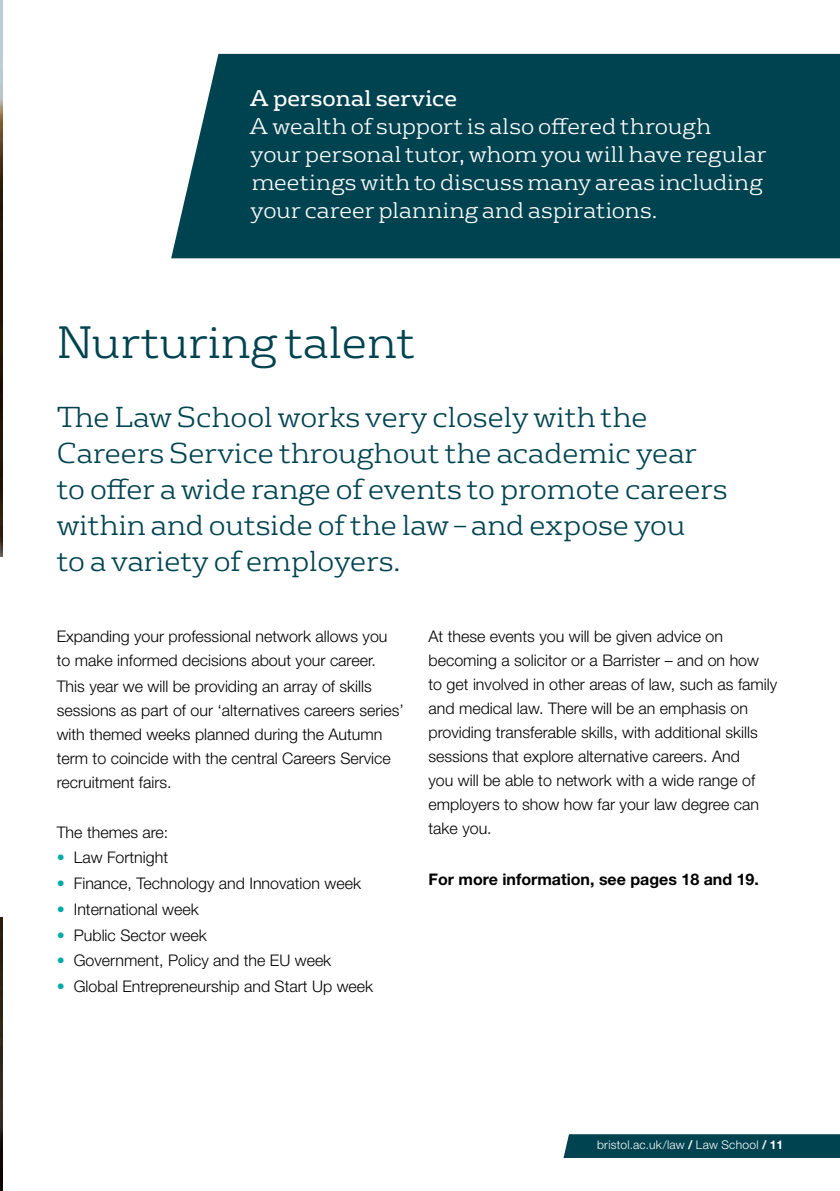
<style>
.page{position:relative;width:840px;height:1191px;background:#fff}
.page>*{position:absolute;margin:0;border:0;box-sizing:border-box;transform-origin:0 0}
.t1{font:300 44px "FS Rufus";color:#004350}
.t2{font:300 28px/36px "FS Rufus";color:#004350}
.t3{font:300 22px/28px "FS Rufus";letter-spacing:.005em;color:#fff}
.t4{font:22px "FS Rufus";letter-spacing:.005em;color:#fff}
.t5{font:300 16px/24px "Helvetica Neue LT Pro";color:#000}
.t6{font:700 16px "Helvetica Neue LT Pro";color:#000}
.t7{font:300 12px "Helvetica Neue LT Pro";letter-spacing:.025em;color:#fff}
.s1{color:#00aaab}
.s2{font-weight:700}
</style>
<div class="page">
<img style="left:0;top:0;width:2px;height:1191px">
<div style="left:0;top:557px;width:126px;height:359px;background:#fff"></div>
<div style="left:171px;top:54px;width:668px;height:204px;background:#004350"></div>
<div style="left:563px;top:1134px;width:276px;height:24px;background:#004350"></div>
<h3 class="t4" style="left:249px;top:80px;width:209px">A personal service</h3>
<h3 class="t3" style="left:249px;top:110px;width:518px">A wealth of support is also offered through your personal tutor, whom you will have regular meetings with to discuss many areas including your career planning and aspirations.</h3>
<h1 class="t1" style="left:57px;top:307px;width:360px">Nurturing talent</h1>
<h2 class="t2" style="left:57px;top:397px;width:672px">The Law School works very closely with the Careers Service throughout the academic year to offer a wide range of events to promote careers within and outside of the law – and expose you<br>to a variety of employers.</h2>
<p class="t5" style="left:57px;top:624px;width:348px">Expanding your professional network allows you to make informed decisions about your career.<br>This year we will be providing an array of skills sessions as part of our ‘alternatives careers series’ with themed weeks planned during the Autumn term to coincide with the central Careers Service recruitment fairs.</p>
<p class="t5" style="left:57px;top:819px;width:113px">The themes are:</p>
<p class="t5" style="left:57px;top:845px;width:113px"><span class="s1">•</span> Law Fortnight</p>
<p class="t5" style="left:57px;top:871px;width:305px"><span class="s1">•</span> Finance, Technology and Innovation week</p>
<p class="t5" style="left:57px;top:896px;width:143px"><span class="s1">•</span> International week</p>
<p class="t5" style="left:57px;top:922px;width:151px"><span class="s1">•</span> Public Sector week</p>
<p class="t5" style="left:57px;top:948px;width:276px"><span class="s1">•</span> Government, Policy and the EU week</p>
<p class="t5" style="left:57px;top:974px;width:318px"><span class="s1">•</span> Global Entrepreneurship and Start Up week</p>
<p class="t5" style="left:428px;top:624px;width:350px">At these events you will be given advice on becoming a solicitor or a Barrister – and on how<br>to get involved in other areas of law, such as family and medical law. There will be an emphasis on providing transferable skills, with additional skills sessions that explore alternative careers. And<br>you will be able to network with a wide range of employers to show how far your law degree can take you.</p>
<p class="t6" style="left:428px;top:869px;width:332px">For more information, see pages 18 and 19.</p>
<p class="t7" style="left:596px;top:1137px;width:187px">bristol.ac.uk/law <span class="s2">/</span> Law School <span class="s2">/ 11</span></p>
</div>
